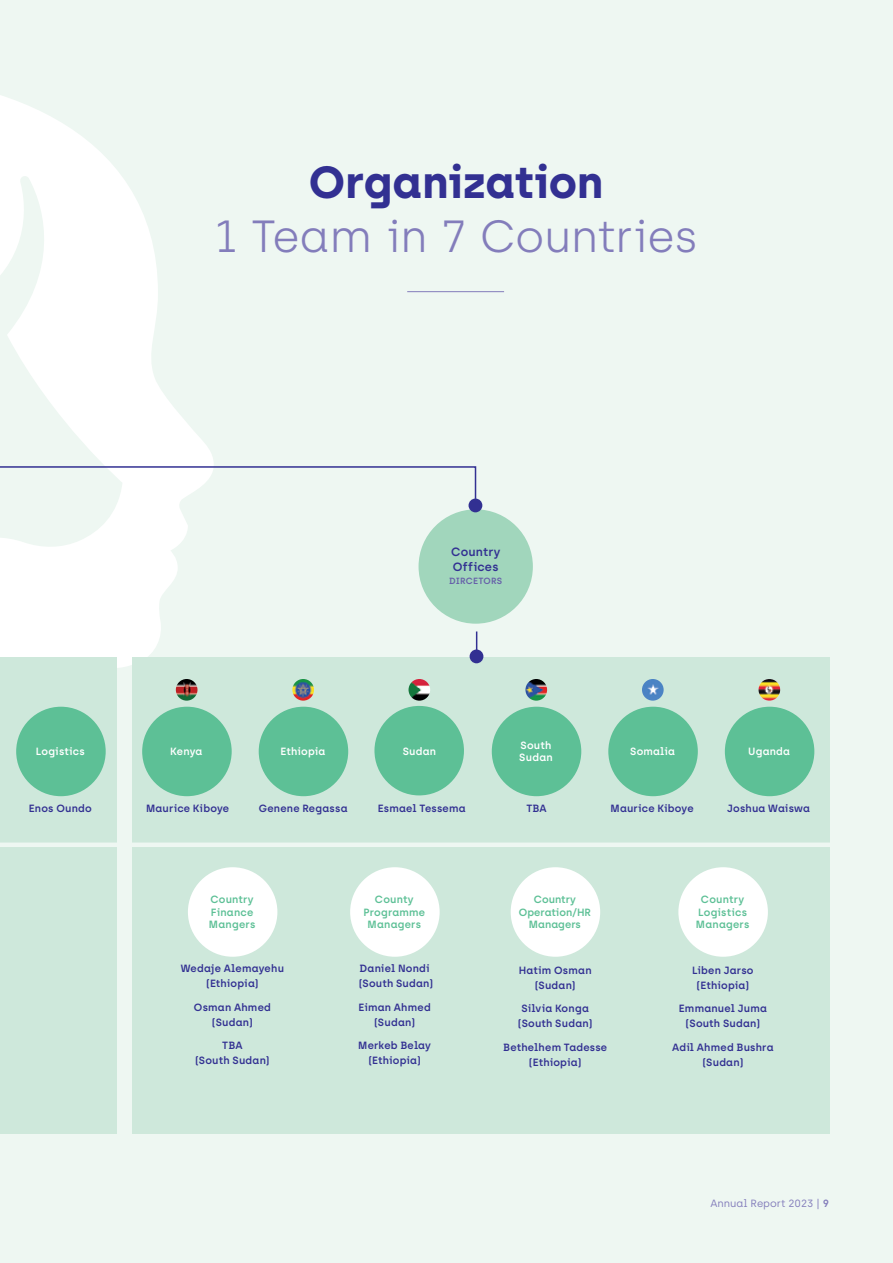
<style>
.page{position:relative;width:893px;height:1263px;background:#eef7f2}
.page>*{position:absolute;margin:0;border:0;box-sizing:border-box;transform-origin:0 0}
.Fließtext{font:300 45px/54px "Archia";letter-spacing:-.015em;color:#837dbb;text-align:center}
.t1{font:600 12px/14.4px "Archia";letter-spacing:.015em;color:#323092}
.t2{font:600 10.5px/15px "Archia";letter-spacing:.02em;color:#323092;text-align:center}
.t3{font:600 10.5px/12.6px "Archia";letter-spacing:.015em;color:#5dc096;text-align:center}
.t4{font:600 10.5px/12.6px "Archia";letter-spacing:.02em;color:#fff}
.t5{font:10.5px "Archia";color:#837dbb}
.t6{font:600 9px "Archia";letter-spacing:.02em;color:#665fa9}
.s1{font-weight:700;color:#323092}
.s2{font-weight:600}
</style>
<div class="page">
<hr style="left:407px;top:291px;width:97px;height:1px;background:#837dbb">
<svg style="left:0;top:95px;width:214px;height:573px;fill:#fff"></svg>
<div style="left:0;top:657px;width:117px;height:476px;background:#cee8db"></div>
<div style="left:132px;top:657px;width:697px;height:476px;background:#cee8db"></div>
<div style="left:419px;top:509px;width:114px;height:115px;background:#a1d6bc;border-radius:50%"></div>
<svg style="left:0;top:466px;width:476px;height:34px"></svg>
<div style="left:16px;top:707px;width:90px;height:89px;background:#5dc096;border-radius:50%"></div>
<div style="left:142px;top:707px;width:90px;height:89px;background:#5dc096;border-radius:50%"></div>
<div style="left:259px;top:707px;width:89px;height:89px;background:#5dc096;border-radius:50%"></div>
<div style="left:374px;top:705px;width:90px;height:91px;background:#5dc096;border-radius:50%"></div>
<div style="left:492px;top:707px;width:89px;height:89px;background:#5dc096;border-radius:50%"></div>
<div style="left:608px;top:707px;width:90px;height:89px;background:#5dc096;border-radius:50%"></div>
<div style="left:725px;top:707px;width:89px;height:89px;background:#5dc096;border-radius:50%"></div>
<svg style="left:476px;top:631px;width:1px;height:18px"></svg>
<div style="left:188px;top:867px;width:89px;height:90px;background:#fff;border-radius:50%"></div>
<div style="left:678px;top:867px;width:90px;height:90px;background:#fff;border-radius:50%"></div>
<div style="left:511px;top:867px;width:89px;height:90px;background:#fff;border-radius:50%"></div>
<div style="left:350px;top:867px;width:90px;height:90px;background:#fff;border-radius:50%"></div>
<div style="left:0;top:842px;width:875px;height:5px;background:#eef7f2"></div>
<div style="left:469px;top:498px;width:13px;height:14px;background:#323092;border-radius:50%"></div>
<div style="left:470px;top:649px;width:13px;height:14px;background:#323092;border-radius:50%"></div>
<img style="left:408px;top:679px;width:22px;height:22px;border-radius:11px">
<img style="left:525px;top:679px;width:22px;height:22px;border-radius:11px">
<img style="left:292px;top:679px;width:22px;height:22px;border-radius:11px">
<img style="left:642px;top:679px;width:22px;height:22px;border-radius:11px">
<img style="left:176px;top:679px;width:21px;height:22px;border-radius:11px">
<img style="left:758px;top:679px;width:22px;height:22px;border-radius:11px">
<p class="Fließtext" style="left:214px;top:155px;width:486px"><span class="s1">Organization<br></span>1 Team in 7 Countries</p>
<p class="t1" style="left:451px;top:545px;width:51px">Country<br>Offices</p>
<p class="t6" style="left:449px;top:576px;width:55px">DIRCETORS</p>
<p class="t4" style="left:36px;top:745px;width:51px">Logistics</p>
<p class="t4" style="left:170px;top:745px;width:34px">Kenya</p>
<p class="t4" style="left:280px;top:745px;width:46px">Ethiopia</p>
<p class="t4" style="left:403px;top:745px;width:35px">Sudan</p>
<p class="t4" style="left:519px;top:739px;width:35px">South<br>Sudan</p>
<p class="t4" style="left:630px;top:745px;width:46px">Somalia</p>
<p class="t4" style="left:748px;top:745px;width:43px">Uganda</p>
<p class="t2" style="left:29px;top:800px;width:64px">Enos Oundo</p>
<p class="t2" style="left:146px;top:800px;width:85px">Maurice Kiboye</p>
<p class="t2" style="left:259px;top:800px;width:90px">Genene Regassa</p>
<p class="t2" style="left:378px;top:800px;width:89px">Esmael Tessema</p>
<p class="t2" style="left:526px;top:800px;width:22px">TBA</p>
<p class="t2" style="left:610px;top:800px;width:85px">Maurice Kiboye</p>
<p class="t2" style="left:727px;top:800px;width:84px">Joshua Waiswa</p>
<p class="t3" style="left:209px;top:893px;width:48px;text-align:left">Country<br>Finance<br>Mangers</p>
<p class="t2" style="left:181px;top:961px;width:105px">Wedaje Alemayehu (Ethiopia)</p>
<p class="t2" style="left:194px;top:999px;width:78px">Osman Ahmed (Sudan)</p>
<p class="t2" style="left:195px;top:1038px;width:76px">TBA<br>(South Sudan)</p>
<p class="t3" style="left:363px;top:893px;width:63px">County<br>Programme<br>Managers</p>
<p class="t2" style="left:359px;top:961px;width:76px;text-align:left">Daniel Nondi (South Sudan)</p>
<p class="t2" style="left:358px;top:999px;width:74px">Eiman Ahmed (Sudan)</p>
<p class="t2" style="left:358px;top:1038px;width:74px">Merkeb Belay (Ethiopia)</p>
<p class="t3" style="left:519px;top:893px;width:74px">Country<br>Operation/HR<br>Managers</p>
<p class="t2" style="left:519px;top:962px;width:74px">Hatim Osman (Sudan)</p>
<p class="t2" style="left:518px;top:1001px;width:76px">Silvia Konga (South Sudan)</p>
<p class="t2" style="left:503px;top:1039px;width:106px">Bethelhem Tadesse (Ethiopia)</p>
<p class="t3" style="left:696px;top:893px;width:55px">Country<br>Logistics<br>Managers</p>
<p class="t2" style="left:692px;top:962px;width:63px">Liben Jarso (Ethiopia)</p>
<p class="t2" style="left:679px;top:1001px;width:90px">Emmanuel Juma (South Sudan)</p>
<p class="t2" style="left:672px;top:1039px;width:103px">Adil Ahmed Bushra (Sudan)</p>
<p class="t5" style="left:710px;top:1197px;width:120px">Annual Report 2023 | <span class="s2">9</span></p>
</div>
